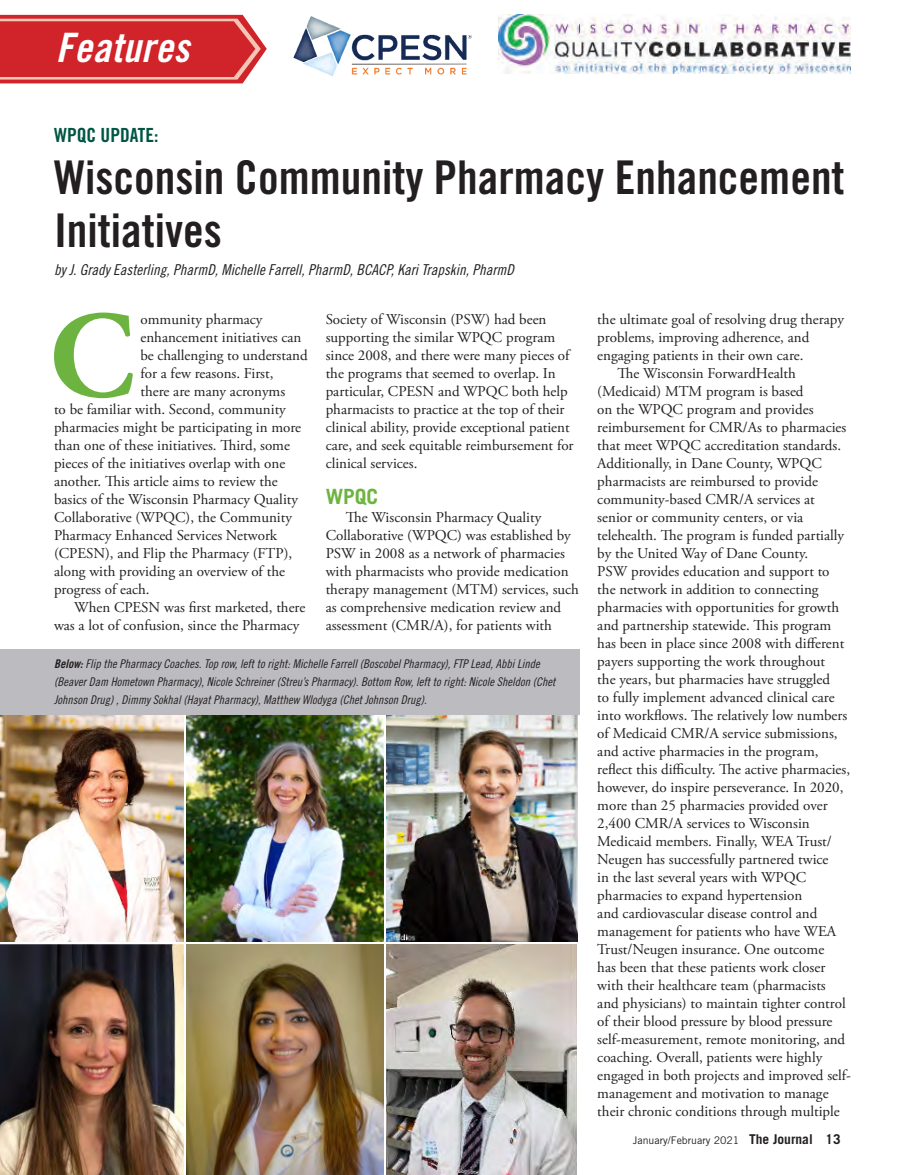
<style>
.page{position:relative;width:905px;height:1175px;background:#fff}
.page>*{position:absolute;margin:0;border:0;box-sizing:border-box;transform-origin:0 0}
.DropCap{font:700 123.6px "Adobe Garamond Pro";color:#6cb43f}
.Header-Main{font:46.5px/52.5px "Trade Gothic LT Std Bd Cn 20";color:#231f20}
.t1{font:40.5px "Trade Gothic LT Std Bd Cn 20 Obl";letter-spacing:.01em;color:#fff}
.BodySubhd14BoldItali{font:700 21px "Trade Gothic LT Std";color:#6cb43f}
.Header-Main-2{font:19.5px "Trade Gothic LT Std Bd Cn 20";color:#054}
.Body_10_12{font:15px/18px "Adobe Garamond Pro";color:#231f20}
.DropCap-2{font:15px "Adobe Garamond Pro";color:#231f20}
.Header_-_Author{font:15px "Trade Gothic LT Std Cn 18 Obl";color:#231f20}
.Body_10_12-2{font:12px/18px "Trade Gothic LT Std Cn 18 Obl";color:#231f20}
.t2{font:10.5px "Trade Gothic LT Std";color:#231f20}
.s1{font-family:"Trade Gothic LT Std Bd Cn 20 Obl"}
.s2{font-weight:700;font-size:13.5px}
</style>
<div class="page">
<svg style="left:0;top:15px;width:267px;height:68px;background:#d53a3f"></svg>
<img style="left:498px;top:15px;width:352px;height:59px">
<img style="left:293px;top:16px;width:179px;height:60px">
<img style="left:186px;top:715px;width:197px;height:226px">
<img style="left:386px;top:944px;width:191px;height:230px">
<img style="left:0;top:715px;width:183px;height:226px">
<img style="left:386px;top:715px;width:192px;height:226px">
<img style="left:0;top:944px;width:183px;height:230px">
<img style="left:186px;top:944px;width:197px;height:230px">
<div style="left:0;top:649px;width:579px;height:66px;background:#bcbbbf"></div>
<p class="t1" style="left:56px;top:23px;width:135px">Features</p>
<p class="Header-Main-2" style="left:54px;top:123px;width:106px">WPQC UPDATE:</p>
<p class="Header-Main" style="left:54px;top:151px;width:792px">Wisconsin Community Pharmacy Enhancement<br>Initiatives</p>
<p class="Header_-_Author" style="left:54px;top:261px;width:461px">by J. Grady Easterling, PharmD, Michelle Farrell, PharmD, BCACP, Kari Trapskin, PharmD</p>
<p class="DropCap" style="left:49px;top:285px;width:87px">C</p>
<p class="DropCap-2" style="left:140px;top:310px;width:124px">ommunity pharmacy</p>
<p class="DropCap-2" style="left:140px;top:328px;width:162px">enhancement initiatives can</p>
<p class="DropCap-2" style="left:140px;top:346px;width:169px">be challenging to understand</p>
<p class="DropCap-2" style="left:140px;top:364px;width:134px">for a few reasons. First,</p>
<p class="DropCap-2" style="left:140px;top:382px;width:146px">there are many acronyms</p>
<p class="DropCap-2" style="left:54px;top:400px;width:233px">to be familiar with. Second, community</p>
<p class="DropCap-2" style="left:54px;top:418px;width:249px">pharmacies might be participating in more</p>
<p class="DropCap-2" style="left:54px;top:436px;width:237px">than one of these initiatives. Third, some</p>
<p class="DropCap-2" style="left:54px;top:454px;width:233px">pieces of the initiatives overlap with one</p>
<p class="DropCap-2" style="left:54px;top:472px;width:225px">another. This article aims to review the</p>
<p class="DropCap-2" style="left:54px;top:490px;width:245px">basics of the Wisconsin Pharmacy Quality</p>
<p class="DropCap-2" style="left:54px;top:508px;width:239px">Collaborative (WPQC), the Community</p>
<p class="DropCap-2" style="left:54px;top:526px;width:224px">Pharmacy Enhanced Services Network</p>
<p class="DropCap-2" style="left:54px;top:544px;width:240px">(CPESN), and Flip the Pharmacy (FTP),</p>
<p class="DropCap-2" style="left:54px;top:562px;width:232px">along with providing an overview of the</p>
<p class="DropCap-2" style="left:54px;top:580px;width:97px">progress of each.</p>
<p class="Body_10_12" style="left:54px;top:599px;width:253px;text-indent:20px">When CPESN was first marketed, there was a lot of confusion, since the Pharmacy</p>
<p class="Body_10_12" style="left:326px;top:311px;width:249px">Society of Wisconsin (PSW) had been supporting the similar WPQC program since 2008, and there were many pieces of the programs that seemed to overlap. In particular, CPESN and WPQC both help pharmacists to practice at the top of their clinical ability, provide exceptional patient care, and seek equitable reimbursement for clinical services.</p>
<p class="BodySubhd14BoldItali" style="left:326px;top:484px;width:54px">WPQC</p>
<p class="Body_10_12" style="left:326px;top:509px;width:255px;text-indent:20px">The Wisconsin Pharmacy Quality Collaborative (WPQC) was established by PSW in 2008 as a network of pharmacies with pharmacists who provide medication therapy management (MTM) services, such as comprehensive medication review and assessment (CMR/A), for patients with</p>
<p class="Body_10_12-2" style="left:54px;top:655px;width:503px"><span class="s1">Below:</span> Flip the Pharmacy Coaches. Top row, left to right: Michelle Farrell (Boscobel Pharmacy), FTP Lead, Abbi Linde (Beaver Dam Hometown Pharmacy), Nicole Schreiner (Streu’s Pharmacy). Bottom Row, left to right: Nicole Sheldon (Chet<br>Johnson Drug) , Dimmy Sokhal (Hayat Pharmacy), Matthew Wlodyga (Chet Johnson Drug).</p>
<p class="Body_10_12" style="left:597px;top:311px;width:248px">the ultimate goal of resolving drug therapy problems, improving adherence, and engaging patients in their own care.</p>
<p class="Body_10_12" style="left:597px;top:365px;width:255px;text-indent:20px">The Wisconsin ForwardHealth (Medicaid) MTM program is based<br>on the WPQC program and provides reimbursement for CMR/As to pharmacies that meet WPQC accreditation standards.<br>Additionally, in Dane County, WPQC pharmacists are reimbursed to provide community-based CMR/A services at senior or community centers, or via telehealth. The program is funded partially by the United Way of Dane County.<br>PSW provides education and support to the network in addition to connecting pharmacies with opportunities for growth and partnership statewide. This program has been in place since 2008 with different payers supporting the work throughout<br>the years, but pharmacies have struggled<br>to fully implement advanced clinical care into workflows. The relatively low numbers of Medicaid CMR/A service submissions, and active pharmacies in the program, reflect this difficulty. The active pharmacies, however, do inspire perseverance. In 2020, more than 25 pharmacies provided over 2,400 CMR/A services to Wisconsin Medicaid members. Finally, WEA Trust/ Neugen has successfully partnered twice<br>in the last several years with WPQC pharmacies to expand hypertension<br>and cardiovascular disease control and management for patients who have WEA Trust/Neugen insurance. One outcome<br>has been that these patients work closer with their healthcare team (pharmacists and physicians) to maintain tighter control of their blood pressure by blood pressure self-measurement, remote monitoring, and coaching. Overall, patients were highly engaged in both projects and improved self&shy;management and motivation to manage their chronic conditions through multiple</p>
<p class="t2" style="left:633px;top:1134px;width:209px">January/February 2021 <span class="s2">The Journal 13</span></p>
</div>
